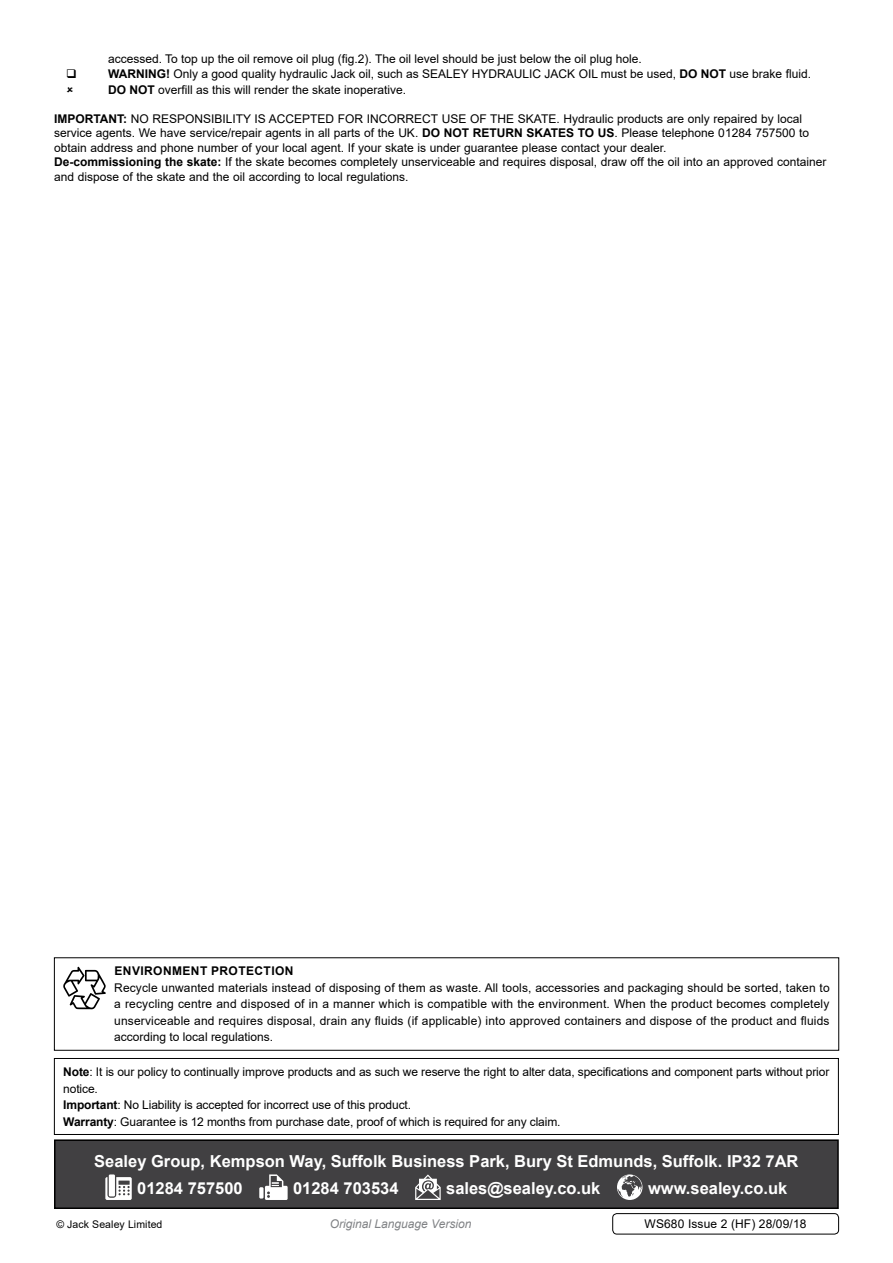
<style>
.page{position:relative;width:893px;height:1263px;background:#fff}
.page>*{position:absolute;margin:0;border:0;box-sizing:border-box;transform-origin:0 0}
.t1{font:700 16.5px/26.7px "Arial";color:#fff}
.t2{font:12px/16.5px "Arial";color:#000}
.t3{font:700 12px "Arial";letter-spacing:.035em;color:#000}
.t4{font:italic 12px "Arial";color:#808285}
.t5{font:10.5px "Arial";letter-spacing:.01em;color:#000}
.s1{font-weight:700}
</style>
<div class="page">
<div style="left:612px;top:1213px;width:227px;height:21px;border:1px solid #000;border-radius:4px"></div>
<div style="left:55px;top:1140px;width:783px;height:68px;background:#414042"></div>
<svg style="left:105px;top:1177px;width:27px;height:23px"></svg>
<div style="left:109px;top:1174px;width:6px;height:22px;background:#fff"></div>
<div style="left:259px;top:1187px;width:5px;height:11px;background:#fff"></div>
<svg style="left:265px;top:1174px;width:23px;height:26px"></svg>
<svg style="left:415px;top:1174px;width:26px;height:26px"></svg>
<svg style="left:617px;top:1174px;width:25px;height:26px"></svg>
<div style="left:54px;top:1139px;width:785px;height:70px;border:2px solid #000"></div>
<div style="left:54px;top:957px;width:785px;height:94px;border:1px solid #000"></div>
<svg style="left:63px;top:967px;width:43px;height:42px"></svg>
<div style="left:54px;top:1058px;width:785px;height:77px;border:1px solid #000"></div>
<p class="t2" style="left:108px;top:51px;width:704px;line-height:15.8px">accessed. To top up the oil remove oil plug (fig.2). The oil level should be just below the oil plug hole.<br><span class="s1">WARNING!</span> Only a good quality hydraulic Jack oil, such as SEALEY HYDRAULIC JACK OIL must be used, <span class="s1">DO NOT</span> use brake fluid.<br><span class="s1">DO NOT</span> overfill as this will render the skate inoperative.</p>
<p class="t2" style="left:54px;top:112px;width:750px;line-height:14.4px"><span class="s1">IMPORTANT:</span> NO RESPONSIBILITY IS ACCEPTED FOR INCORRECT USE OF THE SKATE. Hydraulic products are only repaired by local service agents. We have service/repair agents in all parts of the UK. <span class="s1">DO NOT RETU</span></p>
<p class="t2" style="left:54px;top:126px;width:774px;line-height:14.4px;text-indent:512px"><span class="s1">S TO US</span>. Please telephone 01284 757500 to obtain address and phone number of your local agent. If your skate is under guarantee please contact your dealer.<br><span class="s1">De-commissioning the skate:</span> If the skate becomes completely unserviceable and requires disposal, draw off the oil into an approved container and dispose of the skate and the oil according to local regulations.</p>
<p class="t3" style="left:505px;top:125px;width:38px">RN SKATE</p>
<p class="t3" style="left:114px;top:963px;width:35px">Environm</p>
<p class="t3" style="left:183px;top:963px;width:97px">ent Protection</p>
<p class="t2" style="left:114px;top:979px;width:717px;text-align:justify">Recycle unwanted materials instead of disposing of them as waste. All tools, accessories and packaging should be sorted, taken to a recycling centre and disposed of in a manner which is compatible with the environment. When the product becomes completely unserviceable and requires disposal, drain any fluids (if applicable) into approved containers and dispose of the product and fluids according to local regulations.</p>
<p class="t2" style="left:63px;top:1063px;width:768px"><span class="s1">Note</span>: It is our policy to continually improve products and as such we reserve the right to alter data, specifications and component parts without prior notice.<br><span class="s1">Important</span>: No Liability is accepted for incorrect use of this product.<br><span class="s1">Warranty</span>: Guarantee is 12 months from purchase date, proof of which is required for any claim.</p>
<h1 class="t1" style="left:137px;top:1148px;width:663px;text-indent:-43px">Sealey Group, Kempson Way, Suffolk Business Park, Bury St Edmunds, Suffolk. IP32 7AR<br>01284 757500</h1>
<h1 class="t1" style="left:293px;top:1174px;width:107px">01284 703534</h1>
<h1 class="t1" style="left:446px;top:1174px;width:156px">sales@sealey.co.uk</h1>
<h1 class="t1" style="left:648px;top:1174px;width:141px">www.sealey.co.uk</h1>
<p class="t5" style="left:56px;top:1217px;width:108px">© Jack Sealey Limited</p>
<p class="t4" style="left:330px;top:1216px;width:143px">Original Language Version</p>
<p class="t2" style="left:644px;top:1216px;width:164px">WS680 Issue 2 (HF) 28/09/18</p>
</div>
